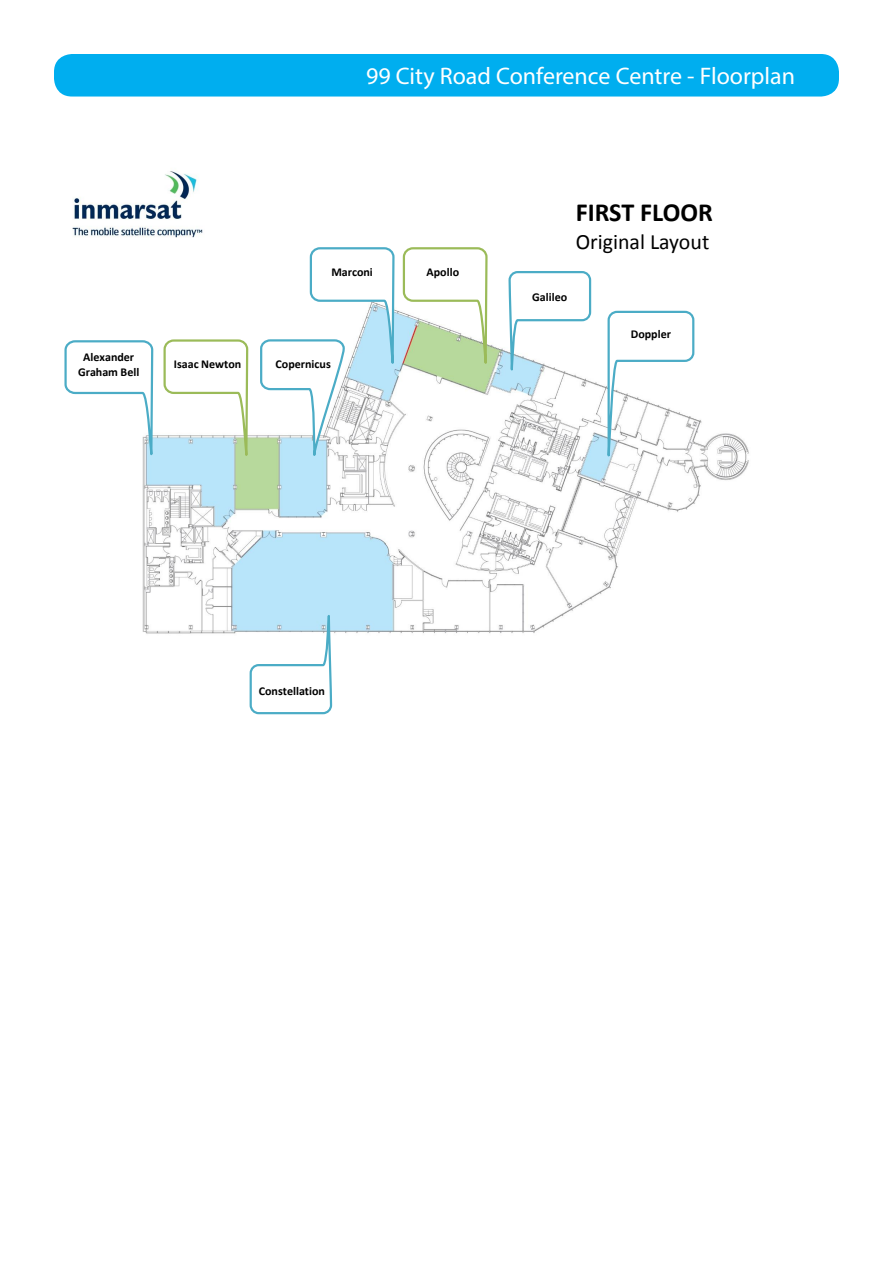
<style>
.page{position:relative;width:893px;height:1263px;background:#fff}
.page>*{position:absolute;margin:0;border:0;box-sizing:border-box;transform-origin:0 0}
.t1{font:700 26.1px "Calibri";color:#000}
.t2{font:24px "Myriad Pro";color:#fff}
.t3{font:21.9px "Calibri";color:#000}
.t4{font:700 12px/14.4px "Calibri";color:#000;text-align:center}
</style>
<div class="page">
<div style="left:54px;top:54px;width:785px;height:43px;background:#00aeef;border-radius:18px"></div>
<img style="left:142px;top:310px;width:607px;height:324px">
<svg style="left:162px;top:338px;width:87px;height:122px"></svg>
<svg style="left:64px;top:339px;width:90px;height:120px"></svg>
<svg style="left:259px;top:247px;width:137px;height:212px"></svg>
<svg style="left:402px;top:247px;width:87px;height:121px"></svg>
<svg style="left:606px;top:310px;width:89px;height:150px"></svg>
<svg style="left:507px;top:271px;width:85px;height:103px"></svg>
<svg style="left:248px;top:611px;width:85px;height:104px"></svg>
<img style="left:72px;top:171px;width:131px;height:67px">
<p class="t2" style="left:366px;top:61px;width:431px">99 City Road Conference Centre - Floorplan</p>
<p class="t4" style="left:331px;top:265px;width:43px">Marconi</p>
<p class="t4" style="left:427px;top:265px;width:34px">Apollo</p>
<p class="t4" style="left:78px;top:350px;width:63px">Alexander<br>Graham Bell</p>
<p class="t4" style="left:275px;top:357px;width:57px">Copernicus</p>
<p class="t4" style="left:174px;top:357px;width:69px">Isaac Newton</p>
<p class="t1" style="left:576px;top:196px;width:139px">FIRST FLOOR</p>
<p class="t3" style="left:576px;top:227px;width:135px">Original Layout</p>
<p class="t4" style="left:532px;top:290px;width:37px">Galileo</p>
<p class="t4" style="left:631px;top:327px;width:42px">Doppler</p>
<p class="t4" style="left:259px;top:684px;width:68px">Constellation</p>
</div>
